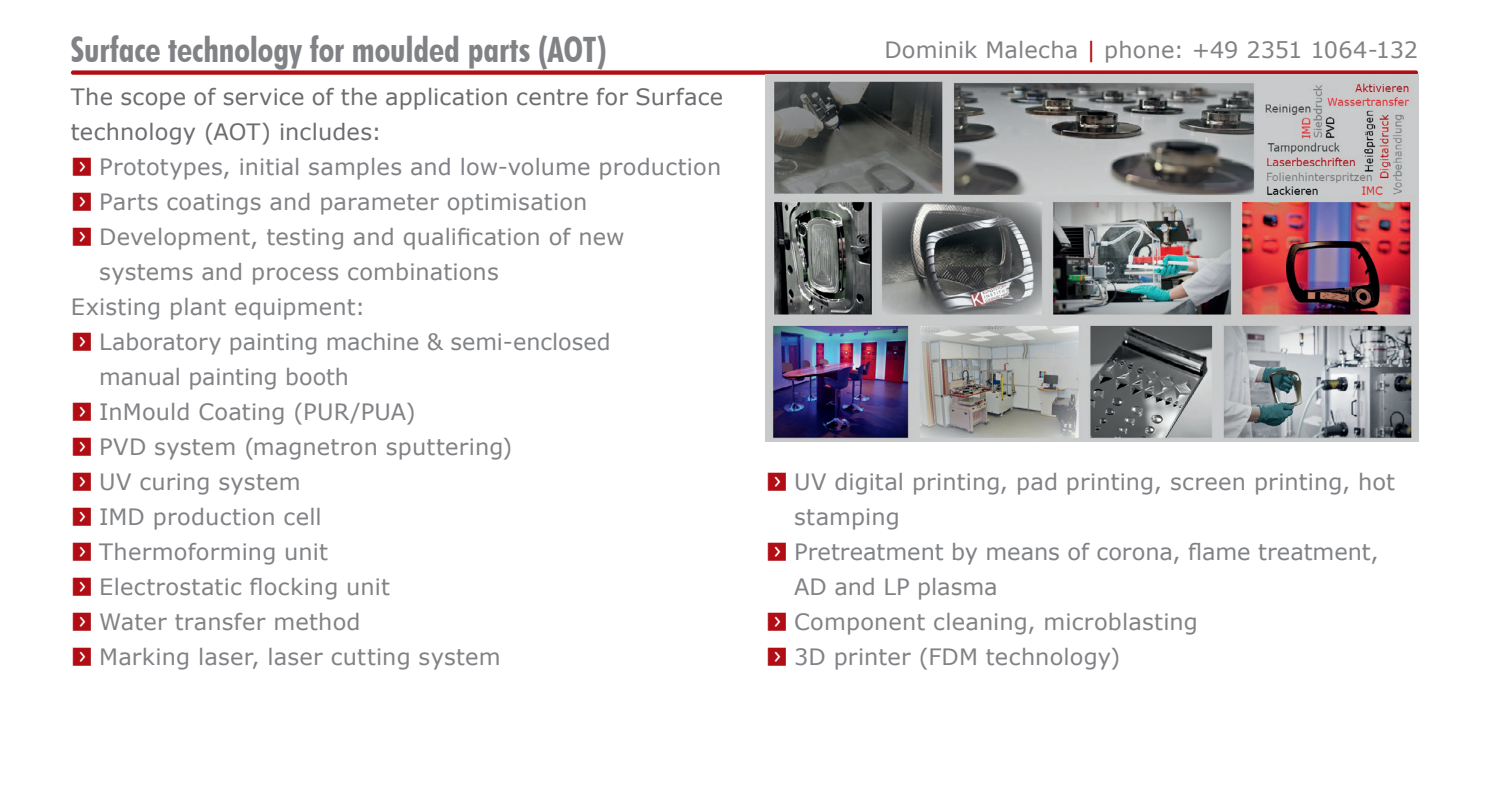
<style>
.page{position:relative;width:1489px;height:794px;background:#fff}
.page>*{position:absolute;margin:0;border:0;box-sizing:border-box;transform-origin:0 0}
.t1{font:700 condensed 35px "Futura BT";letter-spacing:-.005em;color:#808285}
.t2{font:22.5px "Verdana";letter-spacing:.005em;color:#808285}
.t3{font:22.5px "Verdana";letter-spacing:.01em;color:#6c6d70}
.s1{color:#b00d15}
.s2{font-family:"Button Bonus Square Negative";color:#b00d15}
</style>
<div class="page">
<div style="left:71px;top:70px;width:1346px;height:5px;background:#b00d15;border-radius:2px"></div>
<img style="left:765px;top:75px;width:652px;height:366px">
<h1 class="t1" style="left:71px;top:28px;width:537px">Surface technology for moulded parts (AOT)</h1>
<p class="t2" style="left:884px;top:34px;width:535px">Dominik Malecha <span class="s1">|</span> phone: +49 2351 1064-132</p>
<p class="t3" style="left:71px;top:81px;width:653px">The scope of service of the application centre for Surface</p>
<p class="t3" style="left:71px;top:116px;width:312px">technology (AOT) includes:</p>
<p class="t2" style="left:71px;top:151px;width:652px"><span class="s2">f</span> Prototypes, initial samples and low-volume production</p>
<p class="t2" style="left:71px;top:186px;width:518px"><span class="s2">f</span> Parts coatings and parameter optimisation</p>
<p class="t2" style="left:71px;top:221px;width:555px"><span class="s2">f</span> Development, testing and qualification of new</p>
<p class="t2" style="left:99px;top:256px;width:401px">systems and process combinations</p>
<p class="t2" style="left:71px;top:291px;width:296px">Existing plant equipment:</p>
<p class="t2" style="left:71px;top:326px;width:541px"><span class="s2">f</span> Laboratory painting machine &amp; semi-enclosed</p>
<p class="t2" style="left:99px;top:361px;width:251px">manual painting booth</p>
<p class="t2" style="left:71px;top:396px;width:346px"><span class="s2">f</span> InMould Coating (PUR/PUA)</p>
<p class="t2" style="left:71px;top:431px;width:443px"><span class="s2">f</span> PVD system (magnetron sputtering)</p>
<p class="t2" style="left:71px;top:466px;width:231px"><span class="s2">f</span> UV curing system</p>
<p class="t2" style="left:71px;top:501px;width:252px"><span class="s2">f</span> IMD production cell</p>
<p class="t2" style="left:71px;top:536px;width:258px"><span class="s2">f</span> Thermoforming unit</p>
<p class="t2" style="left:71px;top:571px;width:320px"><span class="s2">f</span> Electrostatic flocking unit</p>
<p class="t2" style="left:71px;top:606px;width:291px"><span class="s2">f</span> Water transfer method</p>
<p class="t2" style="left:71px;top:641px;width:431px"><span class="s2">f</span> Marking laser, laser cutting system</p>
<p class="t2" style="left:765px;top:466px;width:631px"><span class="s2">f</span> UV digital printing, pad printing, screen printing, hot</p>
<p class="t2" style="left:794px;top:501px;width:107px">stamping</p>
<p class="t2" style="left:765px;top:536px;width:614px"><span class="s2">f</span> Pretreatment by means of corona, flame treatment,</p>
<p class="t2" style="left:794px;top:571px;width:205px">AD and LP plasma</p>
<p class="t2" style="left:765px;top:606px;width:433px"><span class="s2">f</span> Component cleaning, microblasting</p>
<p class="t2" style="left:765px;top:641px;width:356px"><span class="s2">f</span> 3D printer (FDM technology)</p>
</div>
